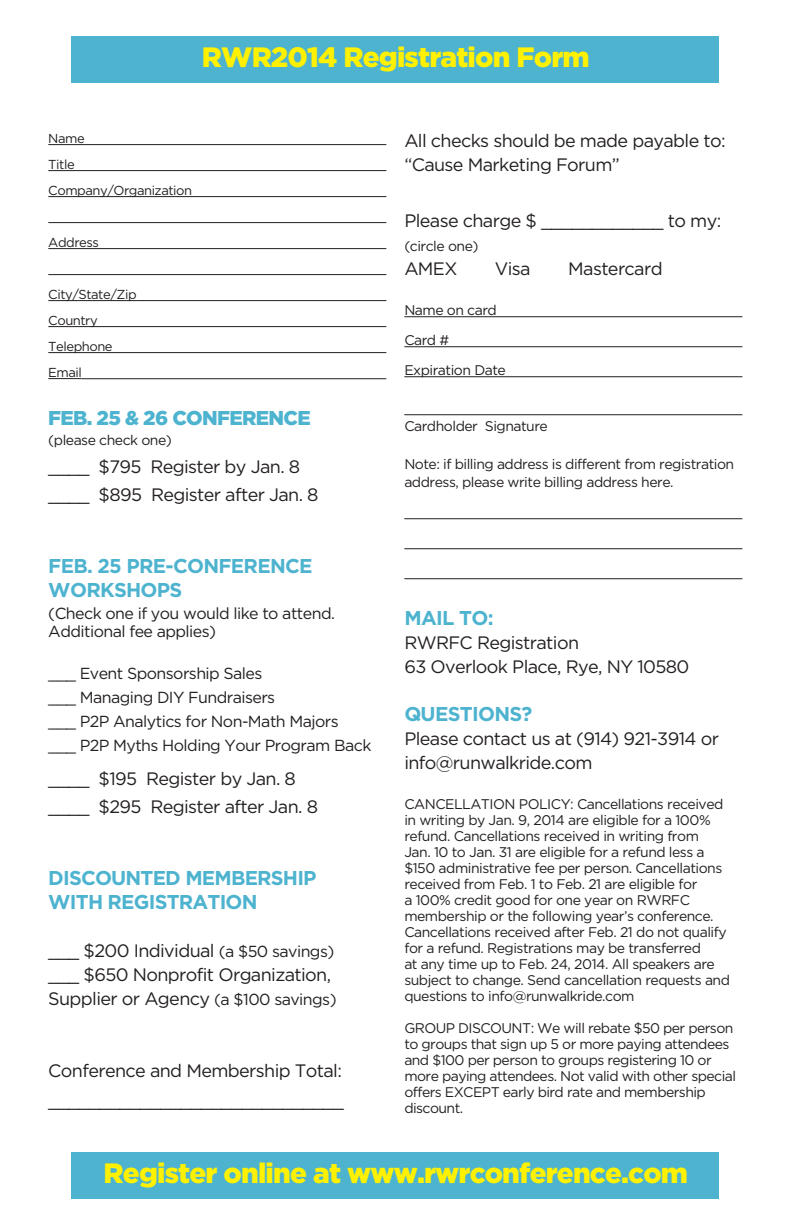
<style>
.page{position:relative;width:792px;height:1224px;background:#fff}
.page>*{position:absolute;margin:0;border:0;box-sizing:border-box;transform-origin:0 0}
.t1{font:900 28px "Gotham";letter-spacing:-.03em;color:#fff101}
.t2{font:700 20px/24px "Gotham";letter-spacing:-.035em;color:#4db3cf}
.t3{font:900 20px "Gotham";letter-spacing:-.035em;color:#4db3cf}
.t4{font:18px/24px "Gotham";letter-spacing:-.035em;color:#231f20}
.t5{font:16px/24px "Gotham";letter-spacing:-.035em;color:#231f20}
.t6{font:14px/16px "Gotham";letter-spacing:-.035em;color:#231f20}
.t7{font:13px/26px "Gotham";letter-spacing:-.035em;color:#231f20}
.s1{font-size:16px}
</style>
<div class="page">
<hr style="left:48px;top:144px;width:338px;height:1px;background:#231f20">
<hr style="left:48px;top:170px;width:338px;height:1px;background:#231f20">
<hr style="left:48px;top:196px;width:338px;height:1px;background:#231f20">
<hr style="left:48px;top:222px;width:338px;height:1px;background:#231f20">
<hr style="left:48px;top:248px;width:338px;height:1px;background:#231f20">
<hr style="left:48px;top:274px;width:338px;height:1px;background:#231f20">
<hr style="left:48px;top:300px;width:338px;height:1px;background:#231f20">
<hr style="left:48px;top:326px;width:338px;height:1px;background:#231f20">
<hr style="left:48px;top:352px;width:338px;height:1px;background:#231f20">
<hr style="left:48px;top:378px;width:33px;height:1px;background:#231f20">
<hr style="left:81px;top:378px;width:305px;height:1px;background:#231f20">
<hr style="left:404px;top:316px;width:338px;height:1px;background:#231f20">
<hr style="left:404px;top:346px;width:338px;height:1px;background:#231f20">
<hr style="left:404px;top:376px;width:338px;height:1px;background:#231f20">
<hr style="left:404px;top:414px;width:338px;height:1px;background:#231f20">
<hr style="left:404px;top:518px;width:338px;height:1px;background:#231f20">
<hr style="left:404px;top:548px;width:338px;height:1px;background:#231f20">
<hr style="left:404px;top:578px;width:338px;height:1px;background:#231f20">
<div style="left:71px;top:36px;width:648px;height:46px;background:#4db3cf"></div>
<div style="left:71px;top:1152px;width:648px;height:46px;background:#4db3cf"></div>
<h1 class="t1" style="left:202px;top:41px;width:389px">RWR2014 Registration Form</h1>
<p class="t7" style="left:48px;top:125px;width:145px">Name<br>Title<br>Company/Organization</p>
<p class="t7" style="left:48px;top:229px;width:52px">Address</p>
<p class="t7" style="left:48px;top:281px;width:90px">City/State/Zip<br>Country<br>Telephone<br>Email</p>
<h2 class="t3" style="left:48px;top:406px;width:264px">Feb. 25 &amp; 26 Conference</h2>
<p class="t6" style="left:48px;top:432px;width:125px">(please check one)</p>
<p class="t4" style="left:48px;top:452px;width:272px;line-height:28px">____ $795 Register by Jan. 8 ____ $895 Register after Jan. 8</p>
<h2 class="t2" style="left:48px;top:553px;width:266px">FEB. 25 PRE-CONFERENCE<br>WORKSHOPS</h2>
<p class="t5" style="left:48px;top:604px;width:288px;line-height:18px">(Check one if you would like to attend.<br>Additional fee applies)</p>
<p class="t5" style="left:48px;top:661px;width:325px">___ Event Sponsorship Sales<br>___ Managing DIY Fundraisers<br>___ P2P Analytics for Non-Math Majors<br>___ P2P Myths Holding Your Program Back</p>
<p class="t4" style="left:48px;top:764px;width:271px;line-height:28px">____ $195 Register by Jan. 8 ____ $295 Register after Jan. 8</p>
<h2 class="t2" style="left:48px;top:865px;width:36px">DISCO</h2>
<h2 class="t2" style="left:111px;top:865px;width:105px">UNTED MEMBERSH</h2>
<h2 class="t2" style="left:297px;top:865px;width:19px">IP</h2>
<h2 class="t2" style="left:48px;top:889px;width:193px">WITH REGISTRATION</h2>
<p class="t4" style="left:48px;top:938px;width:290px">___ $200 Individual <span class="s1">(a $50 savings) </span>___ $650 Nonprofit Organization,<br>Supplier or Agency <span class="s1">(a $100 savings)</span></p>
<p class="t4" style="left:48px;top:1055px;width:297px;line-height:30px">Conference and Membership Total: _____________________________</p>
<p class="t4" style="left:404px;top:128px;width:323px">All checks should be made payable to: “Cause Marketing Forum”</p>
<p class="t4" style="left:404px;top:208px;width:319px">Please charge $ ____________ to my:</p>
<p class="t6" style="left:404px;top:238px;width:76px">(circle one)</p>
<p class="t4" style="left:404px;top:256px;width:55px">AMEX</p>
<p class="t4" style="left:495px;top:256px;width:37px">Visa</p>
<p class="t4" style="left:568px;top:256px;width:96px">Mastercard</p>
<p class="t6" style="left:404px;top:295px;width:103px;line-height:30px">Name on card<br>Card #<br>Expiration Date</p>
<p class="t6" style="left:404px;top:418px;width:145px">Cardholder Signature</p>
<p class="t6" style="left:404px;top:455px;width:331px;line-height:18px">Note: if billing address is different from registration address, please write billing address here.</p>
<h2 class="t2" style="left:404px;top:605px;width:91px">MAIL TO:</h2>
<p class="t4" style="left:404px;top:630px;width:287px">RWRFC Registration<br>63 Overlook Place, Rye, NY 10580</p>
<h2 class="t2" style="left:404px;top:701px;width:89px">QUESTIONS</h2>
<h2 class="t2" style="left:522px;top:701px;width:12px">?</h2>
<p class="t4" style="left:404px;top:726px;width:316px">Please contact us at (914) 921-3914 or info@runwalkride.com</p>
<p class="t6" style="left:404px;top:796px;width:327px">CANCELLATION POLICY: Cancellations received in writing by Jan. 9, 2014 are eligible for a 100% refund. Cancellations received in writing from<br>Jan. 10 to Jan. 31 are eligible for a refund less a $150 administrative fee per person. Cancellations received from Feb. 1 to Feb. 21 are eligible for<br>a 100% credit good for one year on RWRFC membership or the following year’s conference.<br>Cancellations received after Feb. 21 do not qualify for a refund. Registrations may be transferred<br>at any time up to Feb. 24, 2014. All speakers are subject to change. Send cancellation requests and questions to info@runwalkride.com</p>
<p class="t6" style="left:404px;top:1020px;width:73px">Group Disco</p>
<p class="t6" style="left:404px;top:1020px;width:333px;text-indent:97px">unt: We will rebate $50 per person to groups that sign up 5 or more paying attendees and $100 per person to groups registering 10 or more paying attendees. Not valid with other special offers EXCEPT early bird rate and membership discount.</p>
<h1 class="t1" style="left:104px;top:1157px;width:586px">Register online at www.rwrconference.com</h1>
</div>
